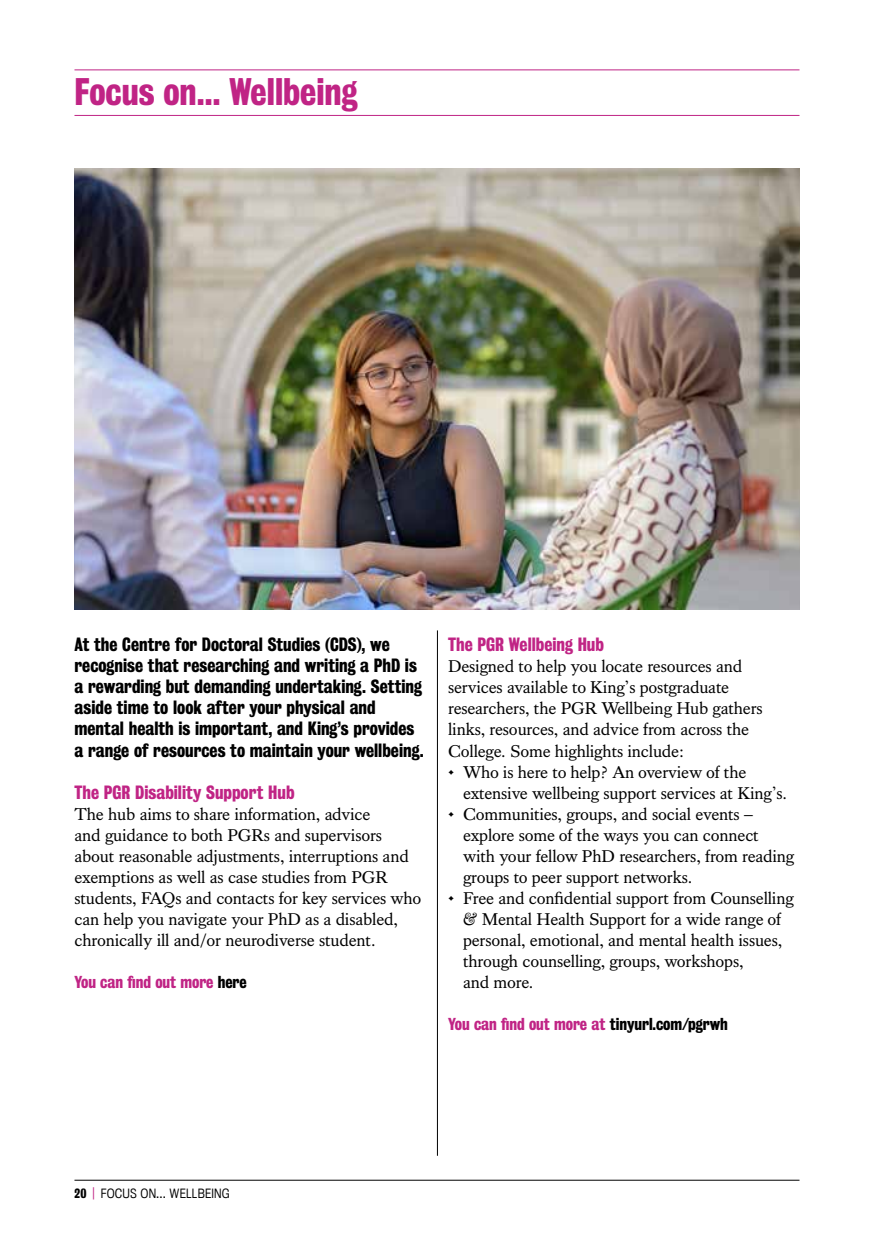
<style>
.page{position:relative;width:874px;height:1241px;background:#fff}
.page>*{position:absolute;margin:0;border:0;box-sizing:border-box;transform-origin:0 0}
.t1{font:35px "Kings Bureau Grot Three Seven";color:#c02485}
.t2{font:17.5px/21px "Kings Caslon Text";letter-spacing:-.01em;color:#000}
.t3{font:17.5px/21px "Kings Bureau Grot Three Seven";color:#000}
.t4{font:17.5px "Kings Bureau Grot Three Seven";color:#c02485}
.t5{font:15.75px "Kings Bureau Grot Three Seven";letter-spacing:-.005em;color:#c02485}
.t6{font:12.25px "Kings Bureau Grot Five One";letter-spacing:.01em;color:#000}
.s1{color:#000}
.s2{font-family:"Kings Bureau Grot Three Seven"}
.s3{color:#c02485}
</style>
<div class="page">
<hr style="left:74px;top:1179px;width:725px;height:1px;background:#000">
<hr style="left:74px;top:69px;width:725px;height:1px;background:#c02485">
<hr style="left:74px;top:115px;width:725px;height:1px;background:#c02485">
<hr style="left:437px;top:630px;width:1px;height:525px;background:#000">
<img style="left:74px;top:168px;width:725px;height:441px">
<h1 class="t1" style="left:74px;top:71px;width:284px">Focus on… Wellbeing</h1>
<p class="t3" style="left:74px;top:634px;width:350px">At the Centre for Doctoral Studies (CDS), we recognise that researching and writing a PhD is a rewarding but demanding undertaking. Setting aside time to look after your physical and mental health is important, and King’s provides a range of resources to maintain your wellbeing.</p>
<p class="t4" style="left:74px;top:781px;width:221px">The PGR Disability Support Hub</p>
<p class="t2" style="left:74px;top:803px;width:348px">The hub aims to share information, advice<br>and guidance to both PGRs and supervisors about reasonable adjustments, interruptions and exemptions as well as case studies from PGR students, FAQs and contacts for key services who can help you navigate your PhD as a disabled, chronically ill and/or neurodiverse student.</p>
<p class="t5" style="left:74px;top:972px;width:174px">You can find out more <span class="s1">here</span></p>
<p class="t4" style="left:448px;top:634px;width:157px">The PGR Wellbeing Hub</p>
<p class="t2" style="left:448px;top:656px;width:316px">Designed to help you locate resources and services available to King’s postgraduate researchers, the PGR Wellbeing Hub gathers links, resources, and advice from across the College. Some highlights include:</p>
<p class="t2" style="left:463px;top:761px;width:325px;text-indent:-15px">• Who is here to help? An overview of the extensive wellbeing support services at King’s.</p>
<p class="t2" style="left:463px;top:803px;width:332px;text-indent:-15px">• Communities, groups, and social events – explore some of the ways you can connect with your fellow PhD researchers, from reading groups to peer support networks.</p>
<p class="t2" style="left:463px;top:887px;width:332px;text-indent:-15px">• Free and confidential support from Counselling &amp; Mental Health Support for a wide range of personal, emotional, and mental health issues, through counselling, groups, workshops,<br>and more.</p>
<p class="t5" style="left:448px;top:1014px;width:281px">You can find out more at <span class="s1">tinyurl.com/pgrwh</span></p>
<p class="t6" style="left:74px;top:1186px;width:157px"><span class="s2">20</span> <span class="s3">|</span> FOCUS ON... WELLBEING</p>
</div>
